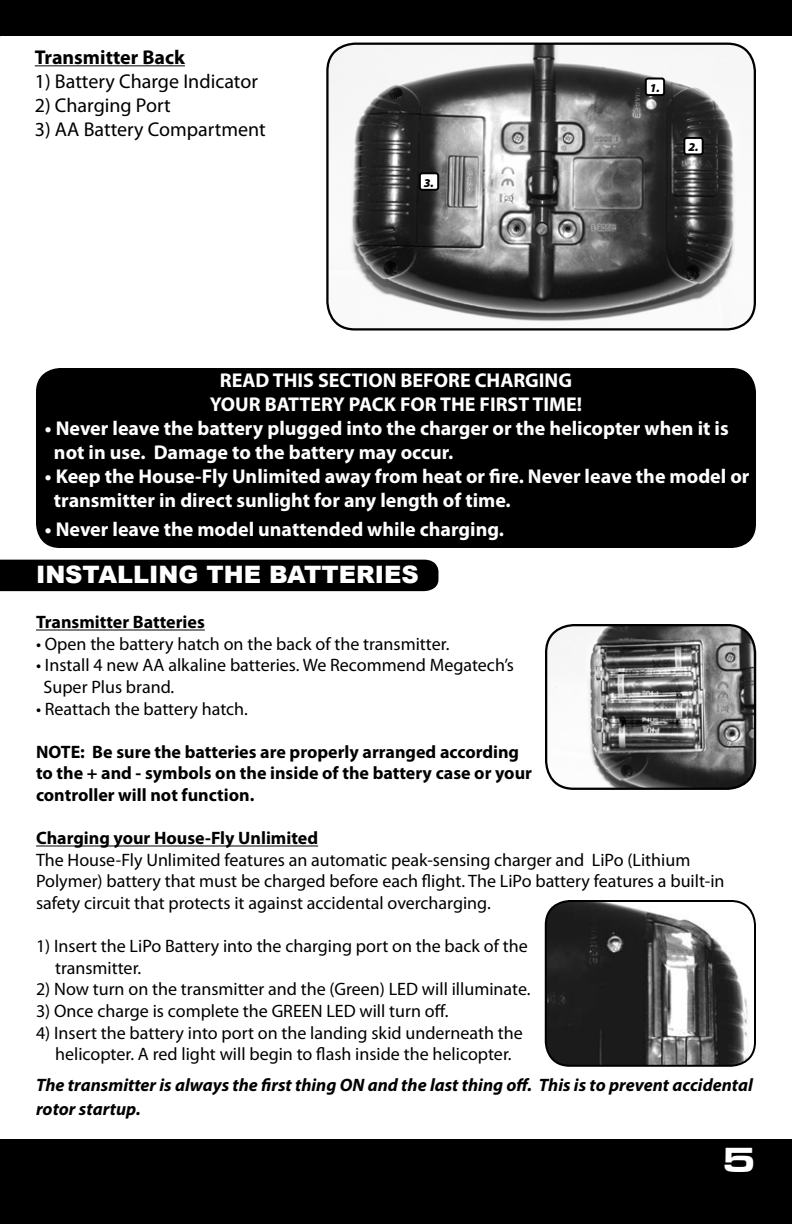
<style>
.page{position:relative;width:792px;height:1224px;background:#fff}
.page>*{position:absolute;margin:0;border:0;box-sizing:border-box;transform-origin:0 0}
.t1{font:36px "Eurostile T Blac Exte";color:#fff}
.t2{font:900 24px "Arial";color:#fff}
.t3{font:700 20px/24px "Myriad Pro";color:#fff}
.t4{font:20px "Myriad Pro";color:#000}
.t5{font:700 20px "Myriad Pro";color:#000}
.t6{font:18px/21.6px "Myriad Pro";color:#000}
.t7{font:700 18px/21.6px "Myriad Pro";color:#000}
.t8{font:italic 700 18px/24px "Myriad Pro";color:#000}
.t9{font:italic 900 12px "Myriad Pro";color:#000}
</style>
<div class="page">
<div style="left:0;top:1140px;width:792px;height:84px;background:#000"></div>
<div style="left:0;top:0;width:792px;height:36px;background:#000"></div>
<div style="left:0;top:560px;width:438px;height:31px;background:#000"></div>
<div style="left:36px;top:368px;width:720px;height:180px;background:#000;border-radius:24px"></div>
<hr style="left:35px;top:65px;width:150px;height:1px;background:#000">
<img style="left:327px;top:44px;width:428px;height:284px">
<div style="left:326px;top:43px;width:430px;height:288px;border:2px solid #000;border-radius:27px"></div>
<div style="left:646px;top:79px;width:18px;height:16px;background:#fff;border-radius:2px"></div>
<div style="left:645px;top:78px;width:20px;height:18px;border:2px solid #000;border-radius:2px"></div>
<div style="left:684px;top:138px;width:19px;height:16px;background:#fff;border-radius:2px"></div>
<div style="left:683px;top:137px;width:21px;height:18px;border:2px solid #000;border-radius:2px"></div>
<div style="left:420px;top:173px;width:18px;height:17px;background:#fff;border-radius:2px"></div>
<div style="left:419px;top:172px;width:20px;height:19px;border:2px solid #000;border-radius:2px"></div>
<hr style="left:36px;top:630px;width:169px;height:1px;background:#000">
<hr style="left:36px;top:846px;width:282px;height:1px;background:#000">
<img style="left:546px;top:625px;width:209px;height:164px">
<div style="left:545px;top:624px;width:211px;height:166px;border:2px solid #000;border-radius:27px"></div>
<img style="left:546px;top:901px;width:209px;height:165px">
<div style="left:545px;top:900px;width:211px;height:167px;border:2px solid #000;border-radius:24px"></div>
<p class="t5" style="left:35px;top:46px;width:152px">Transmitter Back</p>
<p class="t4" style="left:35px;top:70px;width:225px">1) Battery Charge Indicator</p>
<p class="t4" style="left:35px;top:94px;width:137px">2) Charging Port</p>
<p class="t4" style="left:35px;top:118px;width:233px">3) AA Battery Compartment</p>
<p class="t9" style="left:424px;top:176px;width:12px">3.</p>
<p class="t9" style="left:650px;top:81px;width:12px">1.</p>
<p class="t9" style="left:688px;top:141px;width:12px">2.</p>
<p class="t3" style="left:210px;top:369px;width:374px;text-align:center">READ THIS SECTION BEFORE CHARGING<br>YOUR BATTERY PACK FOR THE FIRST TIME!</p>
<p class="t3" style="left:54px;top:417px;width:676px;text-indent:-9px">• Never leave the battery plugged into the charger or the helicopter when it is not in use. Damage to the battery may occur.</p>
<p class="t3" style="left:54px;top:465px;width:697px;text-indent:-9px">• Keep the House-Fly Unlimited away from heat or fire. Never leave the model or transmitter in direct sunlight for any length of time.</p>
<p class="t3" style="left:45px;top:517px;width:460px">• Never leave the model unattended while charging.</p>
<h2 class="t2" style="left:36px;top:557px;width:384px">INSTALLING THE BATTERIES</h2>
<p class="t7" style="left:36px;top:612px;width:170px">Transmitter Batteries</p>
<p class="t6" style="left:36px;top:633px;width:415px">• Open the battery hatch on the back of the transmitter.</p>
<p class="t6" style="left:44px;top:655px;width:472px;text-indent:-8px">• Install 4 new AA alkaline batteries. We Recommend Megatech’s<br>Super Plus brand.</p>
<p class="t6" style="left:36px;top:698px;width:214px">• Reattach the battery hatch.</p>
<p class="t7" style="left:36px;top:741px;width:498px">NOTE: Be sure the batteries are properly arranged according to the + and - symbols on the inside of the battery case or your controller will not function.</p>
<p class="t7" style="left:36px;top:828px;width:284px">Charging your House-Fly Unlimited</p>
<p class="t6" style="left:36px;top:849px;width:690px">The House-Fly Unlimited features an automatic peak-sensing charger and LiPo (Lithium<br>Polymer) battery that must be charged before each flight. The LiPo battery features a built-in safety circuit that protects it against accidental overcharging.</p>
<p class="t6" style="left:55px;top:936px;width:474px;text-indent:-19px">1) Insert the LiPo Battery into the charging port on the back of the transmitter.</p>
<p class="t6" style="left:36px;top:979px;width:496px">2) Now turn on the transmitter and the (Green) LED will illuminate.</p>
<p class="t6" style="left:36px;top:1001px;width:414px">3) Once charge is complete the GREEN LED will turn off.</p>
<p class="t6" style="left:36px;top:1022px;width:488px;text-align:center">4) Insert the battery into port on the landing skid underneath the helicopter. A red light will begin to flash inside the helicopter.</p>
<p class="t8" style="left:36px;top:1073px;width:718px">The transmitter is always the first thing ON and the last thing off. This is to prevent accidental rotor startup.</p>
<h1 class="t1" style="left:722px;top:1139px;width:36px">5</h1>
</div>
